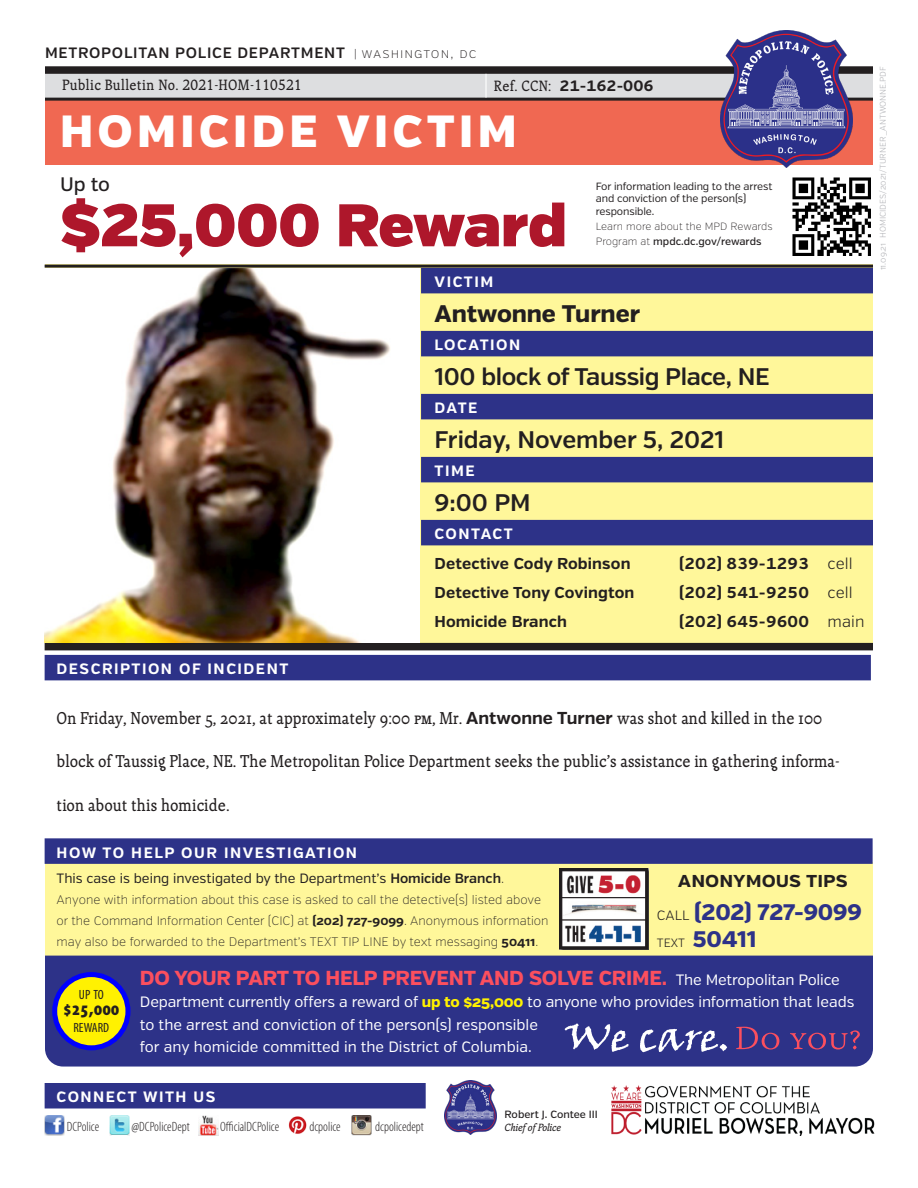
<style>
.page{position:relative;width:918px;height:1188px;background:#fff}
.page>*{position:absolute;margin:0;border:0;box-sizing:border-box;transform-origin:0 0}
.t1{font:60px "Verb Ultra";color:#ae172b}
.t2{font:900 45px "Verb";letter-spacing:.1em;color:#fff}
.t3{font:600 24px "Verb";letter-spacing:-.015em;color:#231f20}
.t4{font:800 24px "Verb";letter-spacing:-.005em;color:#231f20}
.t5{font:800 22.5px/27px "Verb";letter-spacing:-.01em;color:#2d3288}
.t6{font:700 21px "Verb";color:#231f20}
.t7{font:800 20.25px "Verb";letter-spacing:-.01em;color:#fc4f5e}
.t8{font:500 19.5px "Verb";color:#231f20}
.t9{font:900 condensed 19.2px "Myriad Pro";color:#231f20}
.body_text{font:17.25px "Telltale";color:#231f20}
.t10{font:700 15.75px "Verb";letter-spacing:.01em;color:#231f20}
.t11{font:15px/22.5px "Verb";color:#fff}
.caption_subtitle{font:700 15px "Verb";letter-spacing:.1em;color:#fff}
.t12{font:600 15px "Verb";letter-spacing:.05em;color:#231f20}
.bulletin_no{font:15px "Telltale";letter-spacing:.02em;color:#231f20}
.t13{font:700 15px "Verb";color:#231f20}
.t14{font:13.5px "Verb";color:#231f20}
.t15{font:300 condensed 13.5px "Myriad Pro";color:#231f20}
.t16{font:condensed 13.35px "Myriad Pro";color:#231f20}
.t17{font:200 12.3px/21px "Verb";color:#231f20}
.t18{font:10.5px/12.6px "Verb";letter-spacing:-.01em;color:#231f20}
.t19{font:200 10.5px/15px "Verb";color:#231f20}
.t20{font:500 10.5px "Verb";color:#231f20}
.t21{font:italic 10.5px "Telltale";color:#231f20}
.body{font:300 8.25px "Verb";color:#b2b3b7}
.s1{font-weight:200;font-size:13.5px}
.s2{font-weight:500}
.s3{font-weight:300}
.s4{font-family:"Verb";font-weight:700}
.s5{font-weight:600}
.s6{font-weight:200}
.s7{font-weight:700}
.s8{font-weight:400;font-size:15px;color:#fff}
.s9{font-weight:800;color:#fff101}
.s10{font-weight:300;font-size:13.5px;color:#231f20}
.s11{font-weight:300;font-size:12px;color:#231f20}
</style>
<div class="page">
<img style="left:780px;top:177px;width:93px;height:88px">
<div style="left:45px;top:265px;width:828px;height:382px;background:#fff79a"></div>
<hr style="left:45px;top:265px;width:828px;height:3px;background:#231f20">
<div style="left:45px;top:643px;width:828px;height:7px;background:#231f20"></div>
<div style="left:45px;top:98px;width:828px;height:66px;background:#f06852"></div>
<div style="left:45px;top:74px;width:828px;height:25px;background:#dddee0"></div>
<hr style="left:45px;top:98px;width:828px;height:3px;background:#231f20">
<div style="left:45px;top:66px;width:828px;height:8px;background:#231f20"></div>
<img style="left:720px;top:31px;width:133px;height:137px">
<hr style="left:485px;top:74px;width:2px;height:24px;background:#fff">
<div style="left:45px;top:862px;width:828px;height:94px;background:#fff79a"></div>
<div style="left:45px;top:838px;width:828px;height:26px;background:#2d3288"></div>
<div style="left:45px;top:956px;width:828px;height:111px;background:#2d3288"></div>
<svg style="left:736px;top:1027px;width:124px;height:23px;background:#54377f"></svg>
<svg style="left:565px;top:1023px;width:162px;height:29px"></svg>
<div style="left:55px;top:975px;width:73px;height:73px;background:#fff101;border-radius:50%"></div>
<div style="left:52px;top:972px;width:78px;height:78px;border:5px solid #00f;border-radius:50%"></div>
<img style="left:560px;top:869px;width:89px;height:80px">
<img style="left:45px;top:1115px;width:20px;height:20px">
<img style="left:110px;top:1115px;width:19px;height:20px">
<img style="left:198px;top:1115px;width:20px;height:20px">
<img style="left:288px;top:1116px;width:19px;height:18px">
<img style="left:351px;top:1115px;width:20px;height:20px">
<div style="left:45px;top:1083px;width:381px;height:25px;background:#2d3288"></div>
<img style="left:611px;top:1085px;width:264px;height:50px">
<img style="left:444px;top:1081px;width:53px;height:54px">
<div style="left:421px;top:268px;width:452px;height:25px;background:#2d3288"></div>
<div style="left:421px;top:331px;width:452px;height:25px;background:#2d3288"></div>
<div style="left:421px;top:394px;width:452px;height:25px;background:#2d3288"></div>
<div style="left:421px;top:457px;width:452px;height:25px;background:#2d3288"></div>
<div style="left:421px;top:520px;width:452px;height:25px;background:#2d3288"></div>
<div style="left:45px;top:655px;width:826px;height:25px;background:#2d3288"></div>
<img style="left:45px;top:268px;width:375px;height:375px">
<p class="t12" style="left:45px;top:44px;width:433px">METROPOLITAN POLICE DEPARTMENT <span class="s1">| washington, dc</span></p>
<p class="bulletin_no" style="left:62px;top:77px;width:241px">Public Bulletin No. 2021-HOM-110521</p>
<p class="bulletin_no" style="left:494px;top:77px;width:59px">Ref. CCN:</p>
<p class="t13" style="left:560px;top:77px;width:96px">21-162-006</p>
<h2 class="t2" style="left:60px;top:104px;width:458px">HOMICIDE VICTIM</h2>
<h3 class="t8" style="left:60px;top:172px;width:52px">Up to</h3>
<h1 class="t1" style="left:60px;top:188px;width:508px">$25,000 Reward</h1>
<p class="t18" style="left:596px;top:180px;width:178px">For information leading to the arrest and conviction of the person(s) responsible.</p>
<p class="t19" style="left:596px;top:219px;width:178px">Learn more about the MPD Rewards<br>Program at <span class="s2">mpdc.dc.gov/rewards</span></p>
<p class="caption_subtitle" style="left:435px;top:273px;width:60px">VICTIM</p>
<p class="t4" style="left:435px;top:299px;width:207px">Antwonne Turner</p>
<p class="caption_subtitle" style="left:435px;top:336px;width:87px">LOCATION</p>
<p class="t3" style="left:435px;top:362px;width:337px">100 block of Taussig Place, NE</p>
<p class="caption_subtitle" style="left:435px;top:399px;width:44px">DATE</p>
<p class="t3" style="left:435px;top:425px;width:291px">Friday, November 5, 2021</p>
<p class="caption_subtitle" style="left:435px;top:462px;width:42px">TIME</p>
<p class="t3" style="left:435px;top:488px;width:98px">9:00 PM</p>
<p class="caption_subtitle" style="left:435px;top:525px;width:80px">CONTACT</p>
<p class="t10" style="left:435px;top:554px;width:198px">Detective Cody Robinson</p>
<p class="t10" style="left:679px;top:554px;width:175px">(202) 839-1293 <span class="s3">cell</span></p>
<p class="t10" style="left:435px;top:583px;width:201px">Detective Tony Covington</p>
<p class="t10" style="left:679px;top:583px;width:175px">(202) 541-9250 <span class="s3">cell</span></p>
<p class="t10" style="left:435px;top:612px;width:134px">Homicide Branch</p>
<p class="t10" style="left:679px;top:612px;width:187px">(202) 645-9600 <span class="s3">main</span></p>
<p class="caption_subtitle" style="left:57px;top:660px;width:233px">DESCRIPTION OF INCIDENT</p>
<p class="body_text" style="left:57px;top:708px;width:767px">On Friday, November 5, 2021, at approximately 9:00 pm, Mr. <span class="s4">Antwonne Turner</span> was shot and killed in the 100</p>
<p class="body_text" style="left:57px;top:752px;width:785px">block of Taussig Place, NE. The Metropolitan Police Department seeks the public’s assistance in gathering informa-</p>
<p class="body_text" style="left:57px;top:795px;width:175px">tion about this homicide.</p>
<p class="caption_subtitle" style="left:57px;top:844px;width:302px">HOW TO HELP OUR INVESTIGATION</p>
<p class="t14" style="left:57px;top:871px;width:449px">This case is being investigated by the Department’s <span class="s5">Homicide Branch</span><span class="s6">.</span></p>
<p class="t17" style="left:57px;top:890px;width:494px">Anyone with information about this case is asked to call the detective(s) listed above or the Command Information Center (CIC) at <span class="s7">(202) 727-9099</span>. Anonymous information may also be forwarded to the Department’s TEXT TIP LINE by text messaging <span class="s7">50411</span>.</p>
<h3 class="t7" style="left:140px;top:965px;width:701px">DO YOUR PART TO HELP PREVENT AND SOLVE CRIME<span class="s7">.</span> <span class="s8">The Metropolitan Police</span></h3>
<p class="t11" style="left:140px;top:991px;width:716px">Department currently offers a reward of <span class="s9">up to $25,000</span> to anyone who provides information that leads to the arrest and conviction of the person(s) responsible<br>for any homicide committed in the District of Columbia.</p>
<h3 class="t6" style="left:678px;top:867px;width:171px">anonymous tips</h3>
<h3 class="t5" style="left:657px;top:899px;width:206px"><span class="s10">CALL</span> (202) 727-9099<br><span class="s11">TEXT</span> 50411</h3>
<p class="t16" style="left:79px;top:986px;width:26px">UP TO</p>
<h3 class="t9" style="left:63px;top:997px;width:58px">$25,000</h3>
<p class="t16" style="left:73px;top:1020px;width:37px">REWARD</p>
<p class="caption_subtitle" style="left:57px;top:1088px;width:160px">CONNECT WITH US</p>
<p class="t15" style="left:67px;top:1118px;width:34px">DCPolice</p>
<p class="t15" style="left:132px;top:1118px;width:60px">@DCPoliceDept</p>
<p class="t15" style="left:220px;top:1118px;width:60px">OfficialDCPolice</p>
<p class="t15" style="left:309px;top:1118px;width:33px">dcpolice</p>
<p class="t15" style="left:375px;top:1118px;width:50px">dcpolicedept</p>
<p class="t20" style="left:505px;top:1109px;width:95px">Robert J. Contee III</p>
<p class="t21" style="left:505px;top:1121px;width:58px">Chief of Police</p>
<p class="body" style="left:878px;top:270px;width:206px;rotate:-90deg">11.09.21 HOMICIDES/2021/TURNER_ANTWONNE.PDF</p>
</div>
